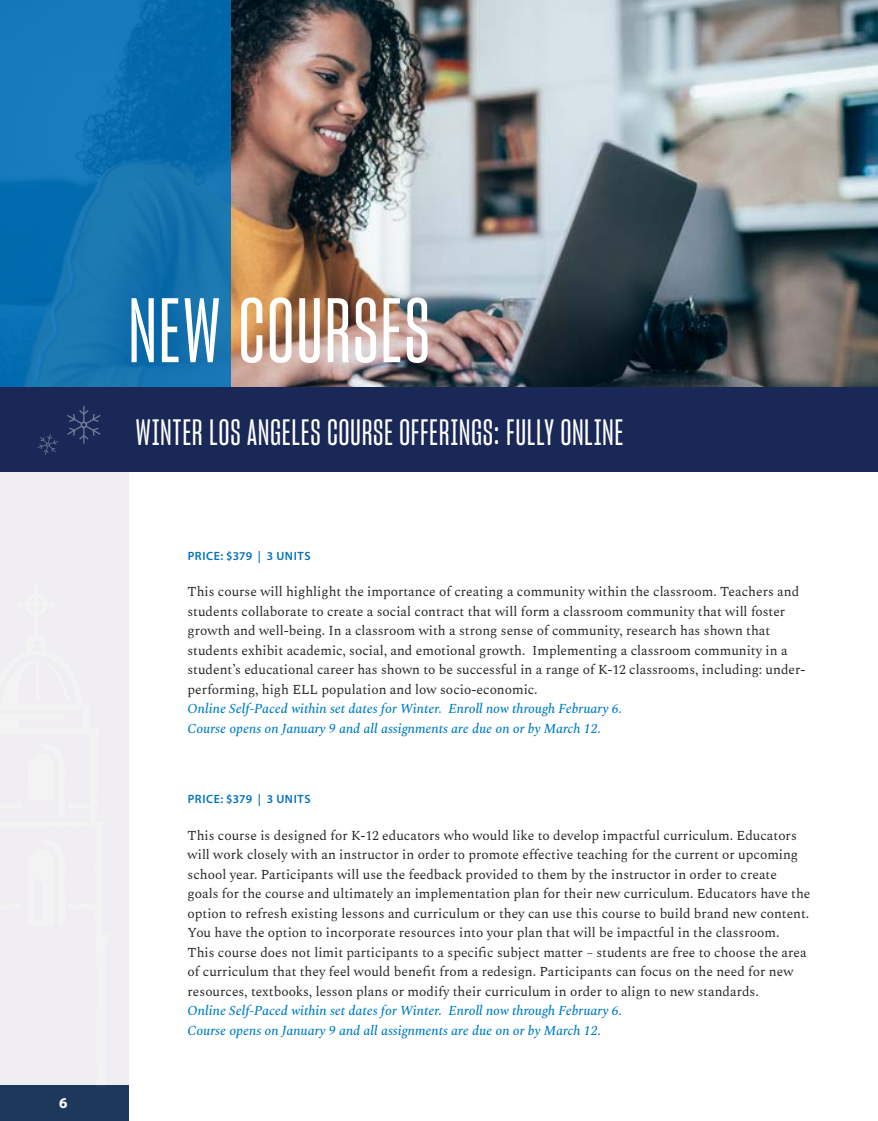
<style>
.page{position:relative;width:878px;height:1121px;background:#fff}
.page>*{position:absolute;margin:0;border:0;box-sizing:border-box;transform-origin:0 0}
.t1{font:89.7px "Sharp Grotesk Medium 11";letter-spacing:.02em;color:#fff}
.t2{font:36px "Sharp Grotesk Medium 11";letter-spacing:.02em;color:#fff}
.t3{font:700 15px "Myriad Pro";color:#fff}
.t4{font:13.5px/19.5px "Spectral";color:#262626}
.t5{font:italic 500 13.5px/19.5px "Spectral";color:#007ec3}
.t6{font:600 12px "Myriad Pro";letter-spacing:.05em;color:#0072bc}
</style>
<div class="page">
<div style="left:0;top:355px;width:128px;height:765px;background:#f0eef3"></div>
<hr style="left:34px;top:581px;width:4px;height:58px;background:#f3f3f3;border-radius:2px">
<hr style="left:16px;top:603px;width:41px;height:4px;background:#f3f3f3;border-radius:2px">
<div style="left:0;top:1084px;width:128px;height:36px;background:#1b365a"></div>
<img style="left:0;top:0;width:878px;height:388px">
<svg style="left:0;top:0;width:230px;height:387px"></svg>
<div style="left:0;top:388px;width:878px;height:84px;background:#1a2857"></div>
<svg style="left:67px;top:406px;width:34px;height:38px"></svg>
<svg style="left:38px;top:434px;width:20px;height:21px"></svg>
<p class="t3" style="left:59px;top:1093px;width:10px">6</p>
<h1 class="t1" style="left:128px;top:275px;width:303px">NEW COURSES</h1>
<h2 class="t2" style="left:136px;top:410px;width:489px">WINTER LOS ANGELES COURSE OFFERINGS: FULLY ONLINE</h2>
<p class="t6" style="left:188px;top:549px;width:124px">PRICE: $379 | 3 UNITS</p>
<p class="t4" style="left:188px;top:582px;width:619px">This course will highlight the importance of creating a community within the classroom. Teachers and students collaborate to create a social contract that will form a classroom community that will foster growth and well-being. In a classroom with a strong sense of community, research has shown that students exhibit academic, social, and emotional growth. Implementing a classroom community in a student’s educational career has shown to be successful in a range of K-12 classrooms, including: under&shy;performing, high ELL population and low socio-economic.</p>
<p class="t5" style="left:188px;top:699px;width:436px">Online Self-Paced within set dates for Winter. Enroll now through February 6.<br>Course opens on January 9 and all assignments are due on or by March 12.</p>
<p class="t6" style="left:188px;top:792px;width:124px">PRICE: $379 | 3 UNITS</p>
<p class="t4" style="left:188px;top:825px;width:624px">This course is designed for K-12 educators who would like to develop impactful curriculum. Educators will work closely with an instructor in order to promote effective teaching for the current or upcoming school year. Participants will use the feedback provided to them by the instructor in order to create goals for the course and ultimately an implementation plan for their new curriculum. Educators have the option to refresh existing lessons and curriculum or they can use this course to build brand new content.<br>You have the option to incorporate resources into your plan that will be impactful in the classroom.<br>This course does not limit participants to a specific subject matter – students are free to choose the area of curriculum that they feel would benefit from a redesign. Participants can focus on the need for new resources, textbooks, lesson plans or modify their curriculum in order to align to new standards.</p>
<p class="t5" style="left:188px;top:1001px;width:436px">Online Self-Paced within set dates for Winter. Enroll now through February 6.<br>Course opens on January 9 and all assignments are due on or by March 12.</p>
</div>
